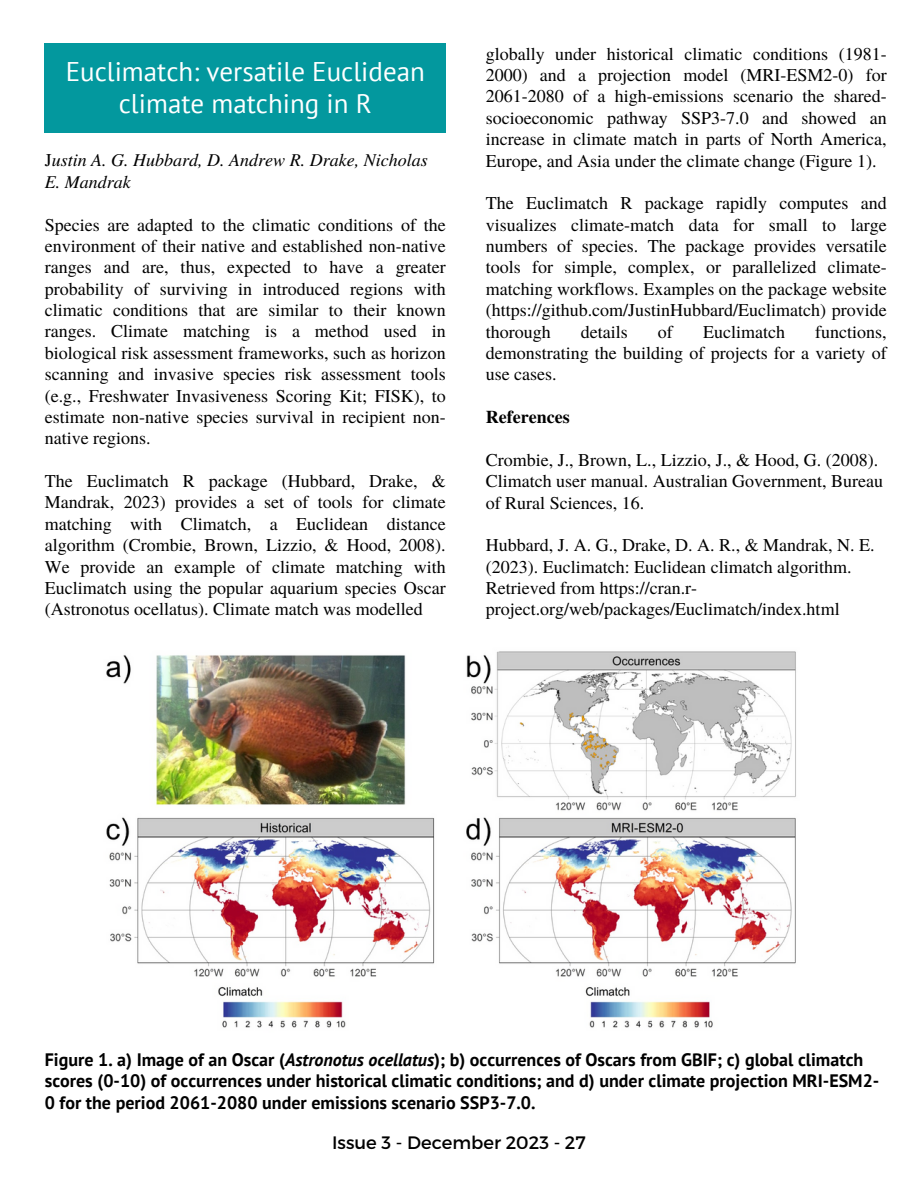
<style>
.page{position:relative;width:918px;height:1188px;background:#fff}
.page>*{position:absolute;margin:0;border:0;box-sizing:border-box;transform-origin:0 0}
.t1{font:27px/31.5px "PT Sans";color:#fff;text-align:center}
.t2{font:18px/21.3px "Te X Gyre Termes";color:#000;text-align:justify}
.t3{font:700 18px/21.3px "PT Sans";color:#000}
.t4{font:italic 18px/21.3px "Te X Gyre Termes";color:#000}
.t5{font:18px "Montserrat";color:#000}
.t6{font:700 18px "Te X Gyre Termes";color:#000}
.s1{font-style:normal}
.s2{font-style:italic}
</style>
<div class="page">
<div style="left:45px;top:43px;width:401px;height:90px;background:#03989e"></div>
<img style="left:106px;top:651px;width:690px;height:377px">
<p class="t1" style="left:66px;top:55px;width:361px">Euclimatch: versatile Euclidean climate matching in R</p>
<p class="t4" style="left:45px;top:149px;width:384px"><span class="s1">J</span>ustin A. G. Hubbard, D. Andrew R. Drake, Nicholas<br>E. Mandrak</p>
<p class="t2" style="left:45px;top:213px;width:402px">Species are adapted to the climatic conditions of the environment of their native and established non-native ranges and are, thus, expected to have a greater probability of surviving in introduced regions with climatic conditions that are similar to their known ranges. Climate matching is a method used in biological risk assessment frameworks, such as horizon scanning and invasive species risk assessment tools (e.g., Freshwater Invasiveness Scoring Kit; FISK), to estimate non-native species survival in recipient non&shy;native regions.</p>
<p class="t2" style="left:45px;top:469px;width:402px">The Euclimatch R package (Hubbard, Drake, &amp; Mandrak, 2023) provides a set of tools for climate matching with Climatch, a Euclidean distance algorithm (Crombie, Brown, Lizzio, &amp; Hood, 2008).<br>We provide an example of climate matching with Euclimatch using the popular aquarium species Oscar (Astronotus ocellatus). Climate match was modelled</p>
<p class="t2" style="left:486px;top:42px;width:402px">globally under historical climatic conditions (1981- 2000) and a projection model (MRI-ESM2-0) for 2061-2080 of a high-emissions scenario the shared&shy;socioeconomic pathway SSP3-7.0 and showed an increase in climate match in parts of North America, Europe, and Asia under the climate change (Figure 1).</p>
<p class="t2" style="left:486px;top:192px;width:402px">The Euclimatch R package rapidly computes and visualizes climate-match data for small to large numbers of species. The package provides versatile tools for simple, complex, or parallelized climate&shy;matching workflows. Examples on the package website (https://github.com/JustinHubbard/Euclimatch) provide thorough</p>
<p class="t2" style="left:486px;top:320px;width:402px;text-indent:329px">functions, demonstrating the building of projects for a variety of use cases.</p>
<p class="t6" style="left:486px;top:403px;width:85px">References</p>
<p class="t2" style="left:486px;top:448px;width:399px;text-align:left">Crombie, J., Brown, L., Lizzio, J., &amp; Hood, G. (2008).<br>Climatch user manual. Australian Government, Bureau of Rural Sciences, 16.</p>
<p class="t2" style="left:486px;top:534px;width:390px;text-align:left">Hubbard, J. A. G., Drake, D. A. R., &amp; Mandrak, N. E. (2023). Euclimatch: Euclidean climatch algorithm.<br>Retrieved from https://cran.r&shy;project.org/web/packages/Euclimatch/index.html</p>
<p class="t2" style="left:581px;top:320px;width:48px">details</p>
<p class="t2" style="left:658px;top:320px;width:16px">of</p>
<p class="t2" style="left:703px;top:320px;width:83px">Euclimatch</p>
<p class="t3" style="left:45px;top:1048px;width:836px">Figure 1. a) Image of an Oscar (<span class="s2">Astronotus ocellatus</span>); b) occurrences of Oscars from GBIF; c) global climatch scores (0-10) of occurrences under historical climatic conditions; and d) under climate projection MRI-ESM2-<br>0 for the period 2061-2080 under emissions scenario SSP3-7.0.</p>
<p class="t5" style="left:332px;top:1131px;width:255px">Issue 3 - December 2023 - 27</p>
</div>
